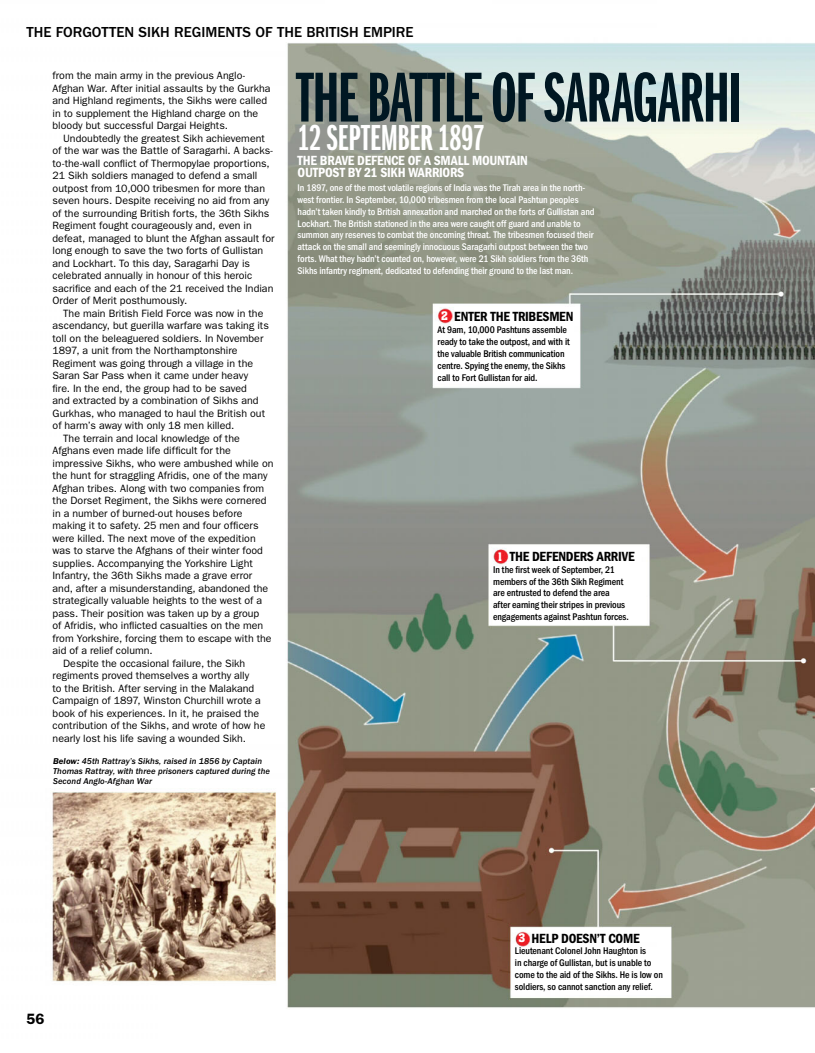
<style>
.page{position:relative;width:815px;height:1053px;background:#fff}
.page>*{position:absolute;margin:0;border:0;box-sizing:border-box;transform-origin:0 0}
.t1{font:73.12px "ITC Franklin Gothic Std Dm X Cp";letter-spacing:-.015em;color:#001722}
.t2{font:37.5px "ITC Franklin Gothic Std Dm X Cp";letter-spacing:-.005em;color:#fff}
.t3{font:500 15px "ITC Franklin Gothic Std";color:#000}
.t4{font:600 15px "ITC Franklin Gothic Std";color:#000}
.t5{font:13.75px/11.9px "ITC Franklin Gothic Std Dm Cd";letter-spacing:-.02em;color:#fff}
.t6{font:13.75px "ITC Franklin Gothic Std Dm Cd";letter-spacing:-.015em;color:#000}
.t7{font:10.62px/12.5px "ITC Franklin Gothic Std";color:#000}
.t8{font:500 condensed 10px/11.9px "ITC Franklin Gothic Std";letter-spacing:-.01em;color:#fff}
.t9{font:500 condensed 10px/11.9px "ITC Franklin Gothic Std";letter-spacing:-.01em;color:#000}
.t10{font:8.75px/10px "ITC Franklin Gothic Std Med It";letter-spacing:.005em;color:#000}
.s1{font-family:"ITC Franklin Gothic Std";font-weight:600;font-style:italic}
.s2{font-family:"Aachen SHOP";font-weight:500;font-size:11.38px;color:#fff}
</style>
<div class="page">
<img style="left:52px;top:43px;width:763px;height:965px">
<h3 class="t3" style="left:27px;top:26px;width:388px">THE FORGOTTEN SIKH REGIMENTS OF THE BRITISH EMPIRE</h3>
<p class="t7" style="left:53px;top:70px;width:220px">from the main army in the previous Anglo-Afghan War. After initial assaults by the Gurkha and Highland regiments, the Sikhs were called in to supplement the Highland charge on the bloody but successful Dargai Heights.</p>
<p class="t7" style="left:53px;top:133px;width:223px;text-indent:11px">Undoubtedly the greatest Sikh achievement of the war was the Battle of Saragarhi. A backs&shy;to-the-wall conflict of Thermopylae proportions, 21 Sikh soldiers managed to defend a small outpost from 10,000 tribesmen for more than seven hours. Despite receiving no aid from any of the surrounding British forts, the 36th Sikhs Regiment fought courageously and, even in defeat, managed to blunt the Afghan assault for long enough to save the two forts of Gullistan and Lockhart. To this day, Saragarhi Day is celebrated annually in honour of this heroic sacrifice and each of the 21 received the Indian Order of Merit posthumously.</p>
<p class="t7" style="left:63px;top:308px;width:202px">The main British Field Force was now in the</p>
<p class="t7" style="left:53px;top:320px;width:218px">ascendancy, but guerilla warfare was taking its</p>
<p class="t7" style="left:53px;top:333px;width:212px">toll on the beleaguered soldiers. In November</p>
<p class="t7" style="left:53px;top:345px;width:187px">1897, a unit from the Northamptonshire</p>
<p class="t7" style="left:53px;top:358px;width:202px">Regiment was going through a village in the</p>
<p class="t7" style="left:53px;top:370px;width:197px">Saran Sar Pass when it came under heavy</p>
<p class="t7" style="left:53px;top:383px;width:196px">fire. In the end, the group had to be saved</p>
<p class="t7" style="left:53px;top:395px;width:208px">and extracted by a combination of Sikhs and</p>
<p class="t7" style="left:53px;top:408px;width:214px">Gurkhas, who managed to haul the British out</p>
<p class="t7" style="left:53px;top:420px;width:183px">of harm’s away with only 18 men killed.</p>
<p class="t7" style="left:63px;top:433px;width:178px">The terrain and local knowledge of the</p>
<p class="t7" style="left:53px;top:445px;width:180px">Afghans even made life difficult for the</p>
<p class="t7" style="left:53px;top:458px;width:222px">impressive Sikhs, who were ambushed while on</p>
<p class="t7" style="left:53px;top:470px;width:216px">the hunt for straggling Afridis, one of the many</p>
<p class="t7" style="left:53px;top:483px;width:213px">Afghan tribes. Along with two companies from</p>
<p class="t7" style="left:53px;top:495px;width:216px">the Dorset Regiment, the Sikhs were cornered</p>
<p class="t7" style="left:53px;top:508px;width:191px">in a number of burned-out houses before</p>
<p class="t7" style="left:53px;top:520px;width:208px">making it to safety. 25 men and four officers</p>
<p class="t7" style="left:53px;top:533px;width:205px">were killed. The next move of the expedition</p>
<p class="t7" style="left:53px;top:545px;width:212px">was to starve the Afghans of their winter food</p>
<p class="t7" style="left:53px;top:558px;width:202px">supplies. Accompanying the Yorkshire Light</p>
<p class="t7" style="left:53px;top:570px;width:201px">Infantry, the 36th Sikhs made a grave error</p>
<p class="t7" style="left:53px;top:583px;width:217px">and, after a misunderstanding, abandoned the</p>
<p class="t7" style="left:53px;top:595px;width:211px">strategically valuable heights to the west of a</p>
<p class="t7" style="left:53px;top:608px;width:208px">pass. Their position was taken up by a group</p>
<p class="t7" style="left:53px;top:620px;width:212px">of Afridis, who inflicted casualties on the men</p>
<p class="t7" style="left:53px;top:632px;width:221px">from Yorkshire, forcing them to escape with the</p>
<p class="t7" style="left:53px;top:645px;width:102px">aid of a relief column.</p>
<p class="t7" style="left:63px;top:657px;width:184px">Despite the occasional failure, the Sikh</p>
<p class="t7" style="left:53px;top:670px;width:198px">regiments proved themselves a worthy ally</p>
<p class="t7" style="left:53px;top:682px;width:203px">to the British. After serving in the Malakand</p>
<p class="t7" style="left:53px;top:695px;width:210px">Campaign of 1897, Winston Churchill wrote a</p>
<p class="t7" style="left:53px;top:707px;width:208px">book of his experiences. In it, he praised the</p>
<p class="t7" style="left:53px;top:720px;width:214px">contribution of the Sikhs, and wrote of how he</p>
<p class="t7" style="left:53px;top:732px;width:195px">nearly lost his life saving a wounded Sikh.</p>
<p class="t10" style="left:53px;top:756px;width:218px"><span class="s1">Below:</span> 45th Rattray’s Sikhs, raised in 1856 by Captain<br>Thomas Rattray, with three prisoners captured during the<br>Second Anglo-Afghan War</p>
<h1 class="t1" style="left:297px;top:53px;width:446px">THE BATTLE OF SARAGARHI</h1>
<p class="t5" style="left:298px;top:154px;width:232px">THE BRAVE DEFENCE OF A SMALL MOUNTAIN<br>OUTPOST BY 21 SIKH WARRIORS</p>
<h2 class="t2" style="left:298px;top:115px;width:189px">12 SEPTEMBER 1897</h2>
<p class="t8" style="left:298px;top:182px;width:299px">In 1897, one of the most volatile regions of India was the Tirah area in the north&shy;west frontier. In September, 10,000 tribesmen from the local Pashtun peoples hadn’t taken kindly to British annexation and marched on the forts of Gullistan and Lockhart. The British stationed in the area were caught off guard and unable to summon any reserves to combat the oncoming threat. The tribesmen focused their attack on the small and seemingly innocuous Saragarhi outpost between the two forts. What they hadn’t counted on, however, were 21 Sikh soldiers from the 36th Sikhs infantry regiment, dedicated to defending their ground to the last man.</p>
<p class="t6" style="left:442px;top:308px;width:133px"><span class="s2">2</span> ENTER THE TRIBESMEN</p>
<p class="t9" style="left:438px;top:325px;width:134px">At 9am, 10,000 Pashtuns assemble ready to take the outpost, and with it the valuable British communication centre. Spying the enemy, the Sikhs call to Fort Gullistan for aid.</p>
<p class="t6" style="left:499px;top:548px;width:138px"><span class="s2">1</span> THE DEFENDERS ARRIVE</p>
<p class="t9" style="left:493px;top:564px;width:137px">In the first week of September, 21 members of the 36th Sikh Regiment are entrusted to defend the area after earning their stripes in previous engagements against Pashtun forces.</p>
<h3 class="t4" style="left:27px;top:1012px;width:19px">56</h3>
<p class="t6" style="left:519px;top:929px;width:122px"><span class="s2">3</span> HELP DOESN’T COME</p>
<p class="t9" style="left:515px;top:946px;width:150px">Lieutenant Colonel John Haughton is<br>in charge of Gullistan, but is unable to come to the aid of the Sikhs. He is low on soldiers, so cannot sanction any relief.</p>
</div>
